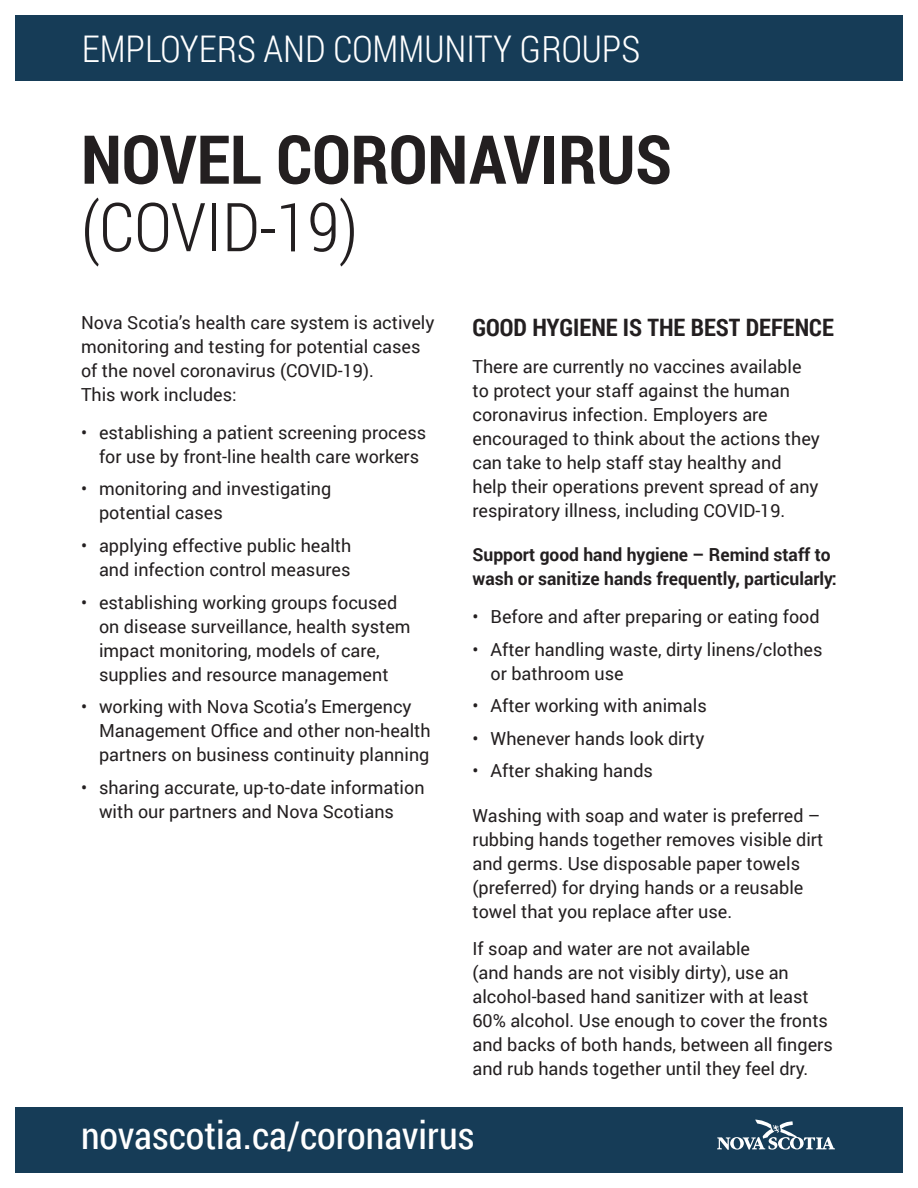
<style>
.page{position:relative;width:918px;height:1188px;background:#fff}
.page>*{position:absolute;margin:0;border:0;box-sizing:border-box;transform-origin:0 0}
.t1{font:700 67.5px "Roboto Condensed";color:#231f20}
.t2{font:300 67.5px "Roboto Condensed";color:#231f20}
.t3{font:38.25px "Roboto Condensed";color:#fff}
.t4{font:300 36.75px "Roboto Condensed";color:#fff}
.t5{font:700 24px "Roboto Condensed";color:#231f20}
.t6{font:18px/24px "Roboto";color:#231f20}
.t7{font:700 18px/24px "Roboto";color:#231f20}
</style>
<div class="page">
<div style="left:0;top:0;width:918px;height:81px;background:#163c57"></div>
<div style="left:0;top:1107px;width:918px;height:81px;background:#163c57"></div>
<svg style="left:717px;top:1119px;width:118px;height:31px"></svg>
<div style="left:0;top:0;width:918px;height:1188px;border:15px solid #fff"></div>
<h3 class="t4" style="left:82px;top:24px;width:560px">EMPLOYERS AND COMMUNITY GROUPS</h3>
<h1 class="t1" style="left:81px;top:112px;width:592px">NOVEL CORONAVIRUS</h1>
<h1 class="t2" style="left:81px;top:180px;width:279px">(COVID-19)</h1>
<p class="t6" style="left:81px;top:310px;width:355px">Nova Scotia’s health care system is actively monitoring and testing for potential cases of the novel coronavirus (COVID-19).<br>This work includes:</p>
<p class="t6" style="left:99px;top:420px;width:329px;text-indent:-18px">• establishing a patient screening process for use by front-line health care workers</p>
<p class="t6" style="left:99px;top:476px;width:234px;text-indent:-18px">• monitoring and investigating potential cases</p>
<p class="t6" style="left:81px;top:533px;width:272px;text-align:right">• applying effective public health and infection control measures</p>
<p class="t6" style="left:99px;top:590px;width:313px;text-indent:-18px">• establishing working groups focused on disease surveillance, health system impact monitoring, models of care, supplies and resource management</p>
<p class="t6" style="left:99px;top:694px;width:333px;text-indent:-18px">• working with Nova Scotia’s Emergency<br>Management Office and other non-health partners on business continuity planning</p>
<p class="t6" style="left:99px;top:775px;width:327px;text-indent:-18px">• sharing accurate, up-to-date information with our partners and Nova Scotians</p>
<h3 class="t5" style="left:472px;top:310px;width:363px">GOOD HYGIENE IS THE BEST DEFENCE</h3>
<p class="t6" style="left:472px;top:354px;width:349px">There are currently no vaccines available to protect your staff against the human coronavirus infection. Employers are encouraged to think about the actions they can take to help staff stay healthy and help their operations prevent spread of any respiratory illness, including COVID-19.</p>
<p class="t7" style="left:472px;top:542px;width:366px">Support good hand hygiene – Remind staff to wash or sanitize hands frequently, particularly:</p>
<p class="t6" style="left:472px;top:604px;width:349px">• Before and after preparing or eating food</p>
<p class="t6" style="left:490px;top:636px;width:334px;text-indent:-18px">• After handling waste, dirty linens/clothes or bathroom use</p>
<p class="t6" style="left:472px;top:693px;width:236px">• After working with animals</p>
<p class="t6" style="left:472px;top:726px;width:233px">• Whenever hands look dirty</p>
<p class="t6" style="left:472px;top:758px;width:182px">• After shaking hands</p>
<p class="t6" style="left:472px;top:803px;width:352px">Washing with soap and water is preferred – rubbing hands together removes visible dirt and germs. Use disposable paper towels (preferred) for drying hands or a reusable towel that you replace after use.</p>
<p class="t6" style="left:472px;top:936px;width:362px">If soap and water are not available<br>(and hands are not visibly dirty), use an alcohol-based hand sanitizer with at least 60% alcohol. Use enough to cover the fronts and backs of both hands, between all fingers and rub hands together until they feel dry.</p>
<h2 class="t3" style="left:81px;top:1109px;width:395px">novascotia.ca/coronavirus</h2>
</div>
